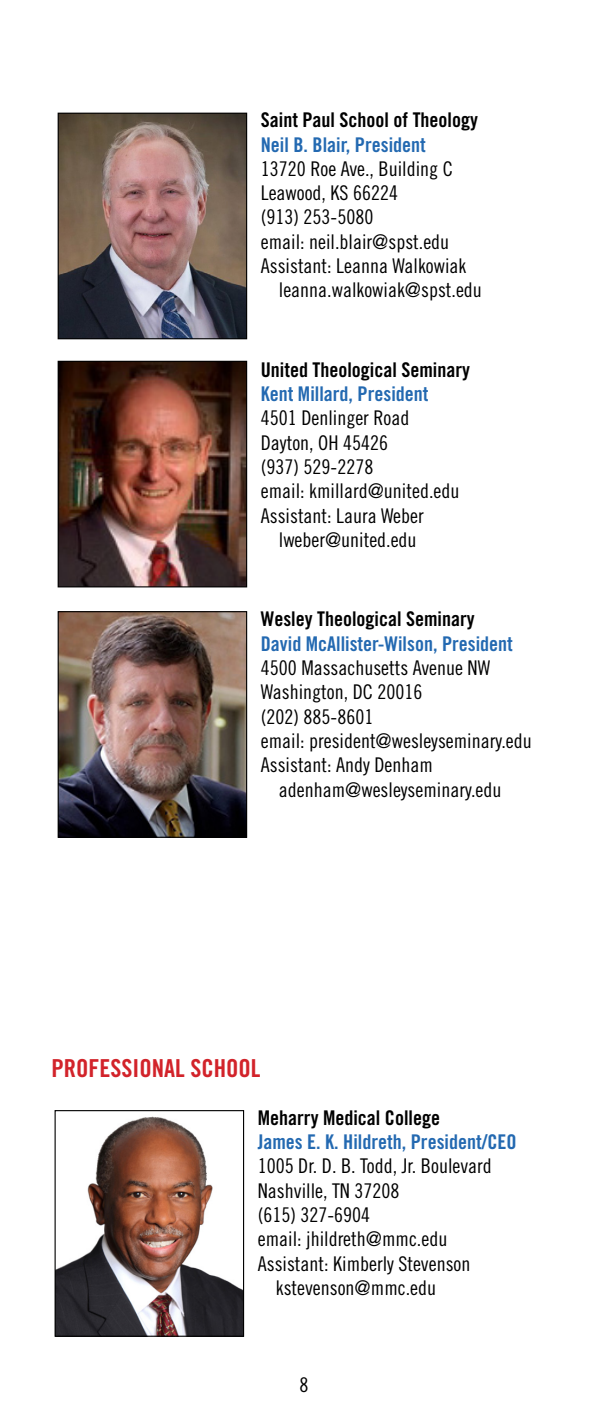
<style>
.page{position:relative;width:608px;height:1418px;background:#fff}
.page>*{position:absolute;margin:0;border:0;box-sizing:border-box;transform-origin:0 0}
.t1{font:24.75px "Trade Gothic LT Std Bd Cn 20";color:#d2232a}
.t2{font:20.25px/24.3px "Trade Gothic LT Std Cn 18";color:#000}
.t3{font:20.25px "Trade Gothic LT Std Bd Cn 20";color:#2369b1}
.t4{font:20.25px "Trade Gothic LT Std Bd Cn 20";color:#000}
</style>
<div class="page">
<img style="left:60px;top:613px;width:185px;height:223px">
<div style="left:58px;top:611px;width:189px;height:227px;border:1px solid #000"></div>
<img style="left:60px;top:115px;width:185px;height:222px">
<div style="left:58px;top:113px;width:189px;height:226px;border:1px solid #000"></div>
<img style="left:60px;top:363px;width:185px;height:222px">
<div style="left:58px;top:361px;width:189px;height:226px;border:1px solid #000"></div>
<img style="left:57px;top:1116px;width:185px;height:218px">
<div style="left:55px;top:1110px;width:189px;height:226px;border:1px solid #000"></div>
<p class="t4" style="left:261px;top:108px;width:218px">Saint Paul School of Theology</p>
<p class="t3" style="left:261px;top:132px;width:166px">Neil B. Blair, President</p>
<p class="t2" style="left:261px;top:156px;width:193px">13720 Roe Ave., Building C</p>
<p class="t2" style="left:261px;top:181px;width:139px">Leawood, KS 66224</p>
<p class="t2" style="left:261px;top:205px;width:114px">(913) 253-5080</p>
<p class="t2" style="left:261px;top:229px;width:190px">email: neil.blair@spst.edu</p>
<p class="t2" style="left:261px;top:253px;width:207px">Assistant: Leanna Walkowiak</p>
<p class="t2" style="left:279px;top:278px;width:204px">leanna.walkowiak@spst.edu</p>
<p class="t4" style="left:261px;top:357px;width:211px">United Theological Seminary</p>
<p class="t3" style="left:261px;top:381px;width:169px">Kent Millard, President</p>
<p class="t2" style="left:261px;top:406px;width:150px">4501 Denlinger Road</p>
<p class="t2" style="left:261px;top:430px;width:129px">Dayton, OH 45426</p>
<p class="t2" style="left:261px;top:454px;width:114px">(937) 529-2278</p>
<p class="t2" style="left:261px;top:479px;width:200px">email: kmillard@united.edu</p>
<p class="t2" style="left:261px;top:503px;width:164px">Assistant: Laura Weber</p>
<p class="t2" style="left:279px;top:527px;width:139px">lweber@united.edu</p>
<p class="t4" style="left:261px;top:607px;width:215px">Wesley Theological Seminary</p>
<p class="t3" style="left:261px;top:631px;width:253px">David McAllister-Wilson, President</p>
<p class="t2" style="left:261px;top:655px;width:272px">4500 Massachusetts Avenue NW<br>Washington, DC 20016<br>(202) 885-8601<br>email: president@wesleyseminary.edu<br>Assistant: Andy Denham</p>
<p class="t2" style="left:279px;top:777px;width:224px">adenham@wesleyseminary.edu</p>
<p class="t1" style="left:51px;top:1053px;width:210px">PROFESSIONAL SCHOOL</p>
<p class="t4" style="left:258px;top:1105px;width:184px">Meharry Medical College</p>
<p class="t3" style="left:258px;top:1129px;width:260px">James E. K. Hildreth, President/CEO</p>
<p class="t2" style="left:258px;top:1153px;width:235px">1005 Dr. D. B. Todd, Jr. Boulevard</p>
<p class="t2" style="left:258px;top:1178px;width:143px">Nashville, TN 37208</p>
<p class="t2" style="left:258px;top:1202px;width:114px">(615) 327-6904</p>
<p class="t2" style="left:258px;top:1226px;width:191px">email: jhildreth@mmc.edu</p>
<p class="t2" style="left:258px;top:1251px;width:214px">Assistant: Kimberly Stevenson</p>
<p class="t2" style="left:276px;top:1275px;width:162px">kstevenson@mmc.edu</p>
<p class="t2" style="left:299px;top:1372px;width:10px">8</p>
</div>
